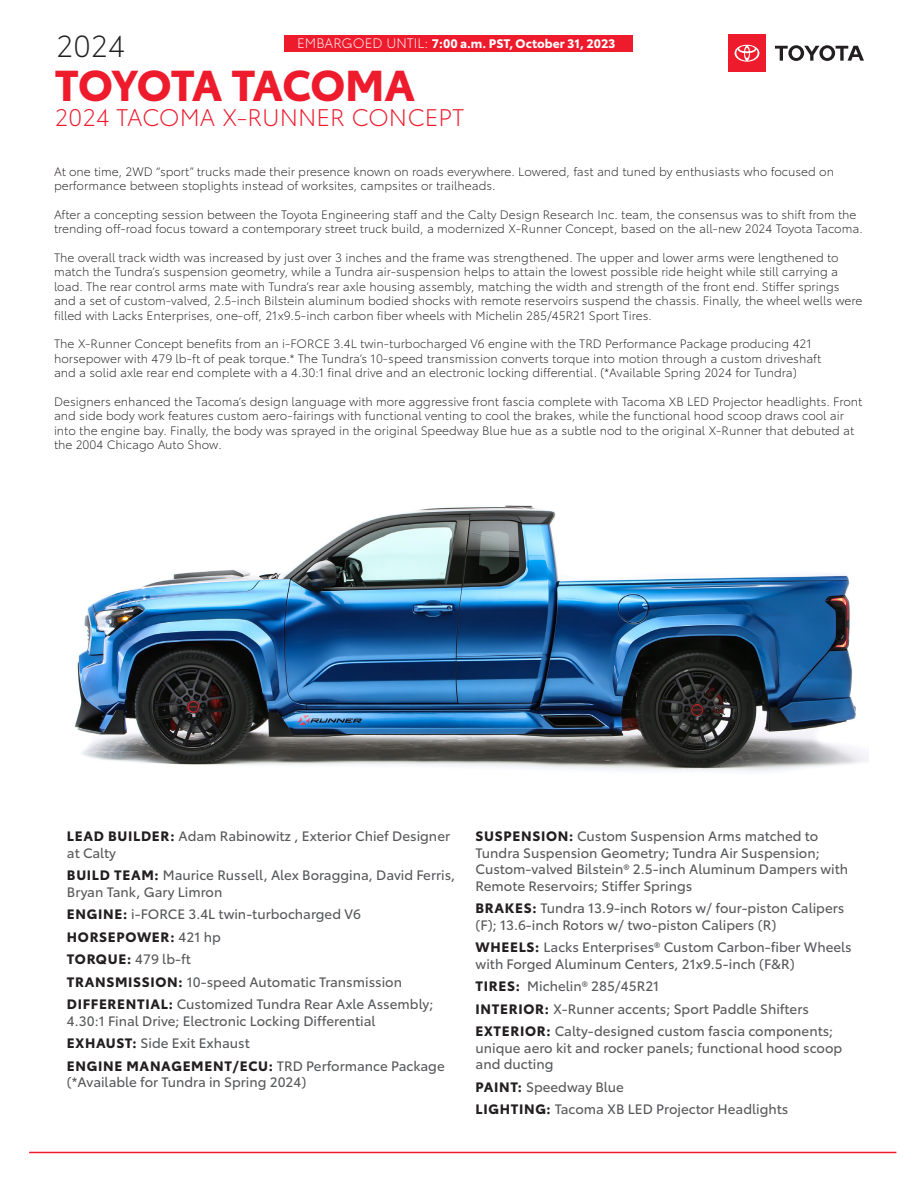
<style>
.page{position:relative;width:918px;height:1188px;background:#fff}
.page>*{position:absolute;margin:0;border:0;box-sizing:border-box;transform-origin:0 0}
.t1{font:700 42.6px "Toyota Type";letter-spacing:-.025em;color:#ee1b2d}
.t2{font:300 30px "Toyota Type";color:#231f20}
.t3{font:300 23.7px "Toyota Type";color:#ee1b2d}
.Bullets{font:13.5px/16.5px "Toyota Type";color:#57585a}
.Bullets-2{font:700 13.5px "Toyota Type";letter-spacing:.05em;color:#231f20}
.t4{font:700 12.3px "Toyota Type";color:#fff}
.t5{font:300 12px/14.4px "Toyota Type";color:#231f20}
.s1{font-weight:300;font-size:13.5px}
.s2{font-weight:700;color:#231f20}
.s3{font-weight:400;color:#57585a}
</style>
<div class="page">
<div style="left:285px;top:35px;width:348px;height:16px;background:#ee1b2d"></div>
<div style="left:728px;top:35px;width:38px;height:37px;background:#ee1b2d"></div>
<svg style="left:775px;top:45px;width:89px;height:16px"></svg>
<svg style="left:735px;top:45px;width:24px;height:17px"></svg>
<hr style="left:29px;top:1152px;width:867px;height:1px;background:#ee1b2d">
<img style="left:74px;top:505px;width:794px;height:267px">
<p class="t2" style="left:56px;top:25px;width:71px">2024</p>
<p class="t1" style="left:55px;top:52px;width:362px">TOYOTA TACOMA</p>
<p class="t3" style="left:55px;top:100px;width:411px">2024 TACOMA X-RUNNER CONCEPT</p>
<p class="t4" style="left:297px;top:34px;width:320px"><span class="s1">EMBARGOED UNTIL:</span> 7:00 a.m. PST, October 31, 2023</p>
<p class="t5" style="left:54px;top:163px;width:782px">At one time, 2WD “sport” trucks made their presence known on roads everywhere. Lowered, fast and tuned by enthusiasts who focused on performance between stoplights instead of worksites, campsites or trailheads.</p>
<p class="t5" style="left:54px;top:206px;width:810px">After a concepting session between the Toyota Engineering staff and the Calty Design Research Inc. team, the consensus was to shift from the trending off-road focus toward a contemporary street truck build, a modernized X-Runner Concept, based on the all-new 2024 Toyota Tacoma.</p>
<p class="t5" style="left:54px;top:250px;width:810px">The overall track width was increased by just over 3 inches and the frame was strengthened. The upper and lower arms were lengthened to match the Tundra’s suspension geometry, while a Tundra air-suspension helps to attain the lowest possible ride height while still carrying a load. The rear control arms mate with Tundra’s rear axle housing assembly, matching the width and strength of the front end. Stiffer springs and a set of custom-valved, 2.5-inch Bilstein aluminum bodied shocks with remote reservoirs suspend the chassis. Finally, the wheel wells were filled with Lacks Enterprises, one-off, 21x9.5-inch carbon fiber wheels with Michelin 285/45R21 Sport Tires.</p>
<p class="t5" style="left:54px;top:336px;width:769px">The X-Runner Concept benefits from an i-FORCE 3.4L twin-turbocharged V6 engine with the TRD Performance Package producing 421 horsepower with 479 lb-ft of peak torque.* The Tundra’s 10-speed transmission converts torque into motion through a custom driveshaft and a solid axle rear end complete with a 4.30:1 final drive and an electronic locking differential. (*Available Spring 2024 for Tundra)</p>
<p class="t5" style="left:54px;top:394px;width:810px">Designers enhanced the Tacoma’s design language with more aggressive front fascia complete with Tacoma XB LED Projector headlights. Front and side body work features custom aero-fairings with functional venting to cool the brakes, while the functional hood scoop draws cool air into the engine bay. Finally, the body was sprayed in the original Speedway Blue hue as a subtle nod to the original X-Runner that debuted at the 2004 Chicago Auto Show.</p>
<p class="Bullets" style="left:67px;top:827px;width:385px"><span class="s2">LEAD BUILDER:</span> Adam Rabinowitz , Exterior Chief Designer at Calty</p>
<p class="Bullets" style="left:67px;top:866px;width:390px"><span class="s2">BUILD TEAM:</span> Maurice Russell, Alex Boraggina, David Ferris,<br>Bryan Tank, Gary Limron</p>
<p class="Bullets" style="left:67px;top:905px;width:295px"><span class="s2">ENGINE:</span> i-FORCE 3.4L twin-turbocharged V6</p>
<p class="Bullets-2" style="left:67px;top:926px;width:155px">HORSEPOWER: <span class="s3">421 hp</span></p>
<p class="Bullets" style="left:67px;top:950px;width:126px"><span class="s2">TORQUE:</span> 479 lb-ft</p>
<p class="Bullets" style="left:67px;top:972px;width:337px"><span class="s2">TRANSMISSION:</span> 10-speed Automatic Transmission</p>
<p class="Bullets" style="left:67px;top:995px;width:368px"><span class="s2">DIFFERENTIAL:</span> Customized Tundra Rear Axle Assembly;<br>4.30:1 Final Drive; Electronic Locking Differential</p>
<p class="Bullets" style="left:67px;top:1034px;width:184px"><span class="s2">EXHAUST:</span> Side Exit Exhaust</p>
<p class="Bullets" style="left:67px;top:1056px;width:379px"><span class="s2">ENGINE MANAGEMENT/ECU:</span> TRD Performance Package (*Available for Tundra in Spring 2024)</p>
<p class="Bullets" style="left:476px;top:827px;width:374px"><span class="s2">SUSPENSION:</span> Custom Suspension Arms matched to Tundra Suspension Geometry; Tundra Air Suspension; Custom-valved Bilstein® 2.5-inch Aluminum Dampers with Remote Reservoirs; Stiffer Springs</p>
<p class="Bullets" style="left:476px;top:899px;width:370px"><span class="s2">BRAKES:</span> Tundra 13.9-inch Rotors w/ four-piston Calipers (F); 13.6-inch Rotors w/ two-piston Calipers (R)</p>
<p class="Bullets" style="left:476px;top:938px;width:378px"><span class="s2">WHEELS:</span> Lacks Enterprises® Custom Carbon-fiber Wheels with Forged Aluminum Centers, 21x9.5-inch (F&amp;R)</p>
<p class="Bullets" style="left:476px;top:977px;width:185px"><span class="s2">TIRES:</span> Michelin® 285/45R21</p>
<p class="Bullets" style="left:476px;top:999px;width:335px"><span class="s2">INTERIOR:</span> X-Runner accents; Sport Paddle Shifters</p>
<p class="Bullets" style="left:476px;top:1022px;width:368px"><span class="s2">EXTERIOR:</span> Calty-designed custom fascia components; unique aero kit and rocker panels; functional hood scoop and ducting</p>
<p class="Bullets" style="left:476px;top:1077px;width:150px"><span class="s2">PAINT:</span> Speedway Blue</p>
<p class="Bullets" style="left:476px;top:1100px;width:314px"><span class="s2">LIGHTING:</span> Tacoma XB LED Projector Headlights</p>
</div>
